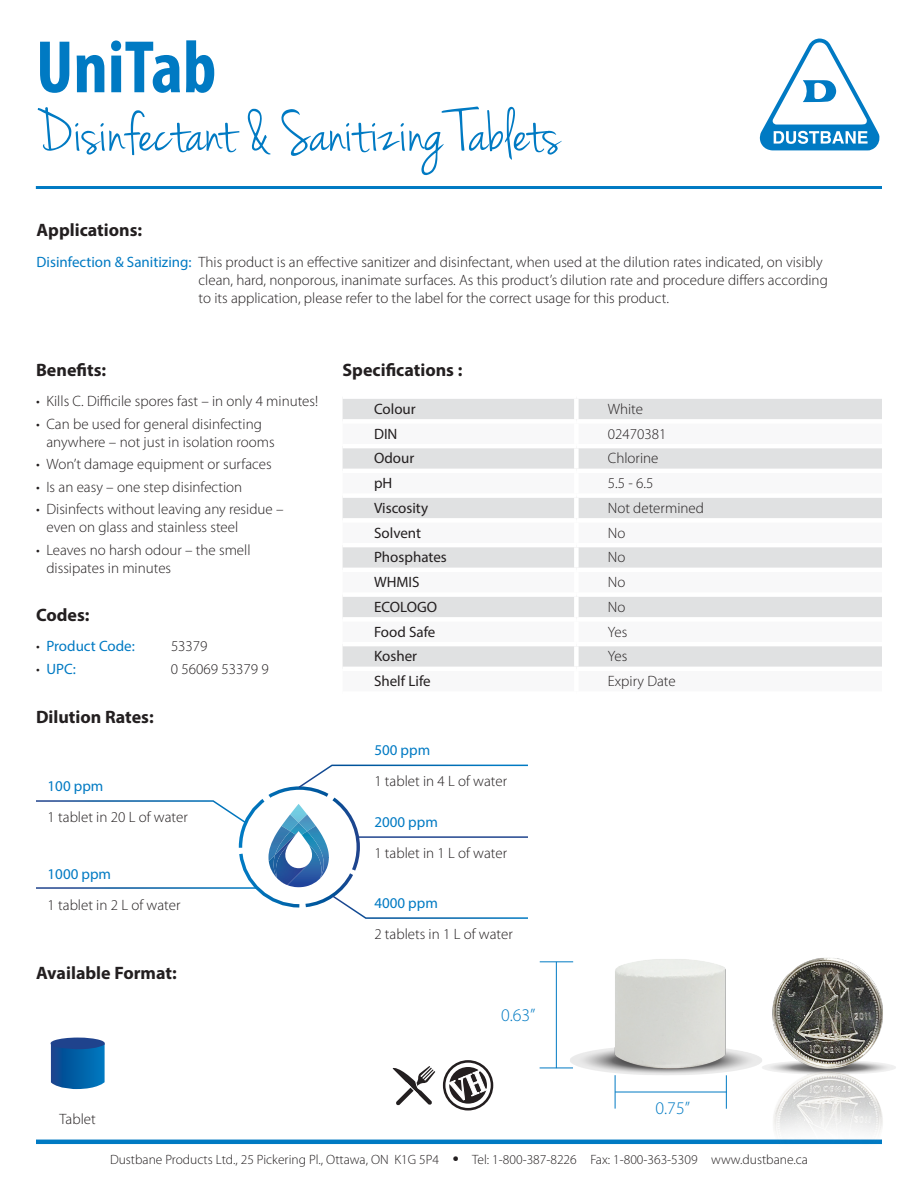
<style>
.page{position:relative;width:918px;height:1188px;background:#fff}
.page>*{position:absolute;margin:0;border:0;box-sizing:border-box;transform-origin:0 0}
.Product_Name{font:700 condensed 75px "Myriad Pro";color:#007ac3}
.Product_Description{font:63px "Jenna Sue";color:#007ac3}
.Subheader{font:700 18px "Myriad Pro";color:#231f20}
.t1{font:300 17.85px "Myriad Pro";color:#007ac3}
.body_text_10_12{font:300 15px/18px "Myriad Pro";color:#231f20}
.bullet_list{font:300 15px/18px "Myriad Pro";color:#231f20}
.table_text{font:15px "Myriad Pro";color:#231f20}
.table_text-2{font:300 15px "Myriad Pro";color:#231f20}
.body_text_10_12-2{font:15px "Myriad Pro";color:#007ac3}
.bullet_list-2{font:15px "Myriad Pro";color:#007ac3}
.t2{font:300 13.5px "Myriad Pro";color:#231f20}
.s1{font-weight:400;color:#007ac3}
.s2{font-weight:300;color:#231f20}
.s3{font-weight:900;font-size:16.5px}
</style>
<div class="page">
<hr style="left:36px;top:1140px;width:846px;height:4px;background:#007ac3">
<svg style="left:759px;top:38px;width:121px;height:113px"></svg>
<img style="left:525px;top:958px;width:371px;height:187px">
<hr style="left:540px;top:962px;width:33px;height:1px;background:#007ac3">
<hr style="left:556px;top:962px;width:1px;height:106px;background:#007ac3">
<hr style="left:540px;top:1068px;width:33px;height:1px;background:#007ac3">
<hr style="left:615px;top:1075px;width:1px;height:34px;background:#007ac3">
<hr style="left:615px;top:1092px;width:112px;height:1px;background:#007ac3">
<hr style="left:726px;top:1075px;width:1px;height:34px;background:#007ac3">
<div style="left:343px;top:399px;width:539px;height:20px;background:#e0e1e2"></div>
<svg style="left:343px;top:448px;width:539px;height:219px;fill:#e0e1e2"></svg>
<div style="left:574px;top:399px;width:5px;height:20px;background:#fff"></div>
<div style="left:574px;top:448px;width:5px;height:21px;background:#fff"></div>
<hr style="left:343px;top:469px;width:233px;height:4px;background:#fff">
<hr style="left:576px;top:469px;width:306px;height:4px;background:#fff">
<div style="left:574px;top:473px;width:5px;height:20px;background:#fff"></div>
<div style="left:343px;top:493px;width:233px;height:5px;background:#fff"></div>
<div style="left:576px;top:493px;width:306px;height:5px;background:#fff"></div>
<div style="left:574px;top:498px;width:5px;height:20px;background:#fff"></div>
<div style="left:343px;top:518px;width:233px;height:5px;background:#fff"></div>
<div style="left:576px;top:518px;width:306px;height:5px;background:#fff"></div>
<div style="left:574px;top:523px;width:5px;height:20px;background:#fff"></div>
<hr style="left:343px;top:543px;width:233px;height:4px;background:#fff">
<hr style="left:576px;top:543px;width:306px;height:4px;background:#fff">
<div style="left:574px;top:547px;width:5px;height:21px;background:#fff"></div>
<hr style="left:343px;top:568px;width:233px;height:4px;background:#fff">
<hr style="left:576px;top:568px;width:306px;height:4px;background:#fff">
<div style="left:574px;top:572px;width:5px;height:20px;background:#fff"></div>
<div style="left:343px;top:592px;width:233px;height:5px;background:#fff"></div>
<div style="left:576px;top:592px;width:306px;height:5px;background:#fff"></div>
<div style="left:574px;top:597px;width:5px;height:20px;background:#fff"></div>
<div style="left:343px;top:617px;width:233px;height:5px;background:#fff"></div>
<div style="left:576px;top:617px;width:306px;height:5px;background:#fff"></div>
<div style="left:574px;top:622px;width:5px;height:20px;background:#fff"></div>
<hr style="left:343px;top:642px;width:233px;height:4px;background:#fff">
<hr style="left:576px;top:642px;width:306px;height:4px;background:#fff">
<div style="left:574px;top:646px;width:5px;height:21px;background:#fff"></div>
<hr style="left:36px;top:186px;width:846px;height:3px;background:#007ac3">
<svg style="left:444px;top:1061px;width:48px;height:48px"></svg>
<div style="left:443px;top:1060px;width:50px;height:51px;border:3px solid #231e1f;border-radius:50%"></div>
<svg style="left:449px;top:1067px;width:38px;height:37px"></svg>
<svg style="left:448px;top:1070px;width:40px;height:31px"></svg>
<svg style="left:393px;top:1066px;width:42px;height:39px"></svg>
<svg style="left:36px;top:764px;width:492px;height:155px"></svg>
<svg style="left:51px;top:1038px;width:54px;height:51px"></svg>
<p class="Product_Name" style="left:36px;top:20px;width:182px">UniTab</p>
<p class="Product_Description" style="left:36px;top:96px;width:526px">Disinfectant &amp; Sanitizing Tablets</p>
<p class="Subheader" style="left:37px;top:218px;width:107px">Applications:</p>
<p class="body_text_10_12" style="left:199px;top:253px;width:631px;text-indent:-162px"><span class="s1">Disinfection &amp; Sanitizing:</span> This product is an effective sanitizer and disinfectant, when used at the dilution rates indicated, on visibly clean, hard, nonporous, inanimate surfaces. As this product’s dilution rate and procedure differs according to its application, please refer to the label for the correct usage for this product.</p>
<p class="Subheader" style="left:36px;top:359px;width:72px">Benefits:</p>
<p class="bullet_list" style="left:36px;top:392px;width:284px">• Kills C. Difficile spores fast – in only 4 minutes!</p>
<p class="bullet_list" style="left:46px;top:415px;width:230px;text-indent:-10px">• Can be used for general disinfecting anywhere – not just in isolation rooms</p>
<p class="bullet_list" style="left:36px;top:455px;width:237px">• Won’t damage equipment or surfaces</p>
<p class="bullet_list" style="left:36px;top:478px;width:208px">• Is an easy – one step disinfection</p>
<p class="bullet_list" style="left:46px;top:500px;width:239px;text-indent:-10px">• Disinfects without leaving any residue – even on glass and stainless steel</p>
<p class="bullet_list" style="left:46px;top:541px;width:206px;text-indent:-10px">• Leaves no harsh odour – the smell dissipates in minutes</p>
<p class="Subheader" style="left:36px;top:604px;width:55px">Codes:</p>
<p class="bullet_list-2" style="left:36px;top:637px;width:100px"><span class="s2">•</span> Product Code:</p>
<p class="bullet_list" style="left:171px;top:637px;width:38px">53379</p>
<p class="bullet_list-2" style="left:36px;top:660px;width:41px"><span class="s2">•</span> UPC:</p>
<p class="bullet_list" style="left:171px;top:660px;width:99px">0 56069 53379 9</p>
<p class="Subheader" style="left:36px;top:705px;width:119px">Dilution Rates:</p>
<p class="body_text_10_12-2" style="left:48px;top:776px;width:57px">100 ppm</p>
<p class="body_text_10_12" style="left:48px;top:808px;width:142px">1 tablet in 20 L of water</p>
<p class="body_text_10_12-2" style="left:48px;top:864px;width:65px">1000 ppm</p>
<p class="body_text_10_12" style="left:48px;top:896px;width:134px">1 tablet in 2 L of water</p>
<p class="Subheader" style="left:36px;top:961px;width:142px">Available Format:</p>
<p class="Subheader" style="left:343px;top:359px;width:121px">Specifications :</p>
<p class="table_text" style="left:374px;top:400px;width:43px">Colour</p>
<p class="table_text-2" style="left:608px;top:400px;width:37px">White</p>
<p class="table_text" style="left:374px;top:424px;width:25px">DIN</p>
<p class="table_text-2" style="left:608px;top:425px;width:60px">02470381</p>
<p class="table_text" style="left:374px;top:449px;width:42px">Odour</p>
<p class="table_text-2" style="left:608px;top:449px;width:52px">Chlorine</p>
<p class="table_text" style="left:374px;top:474px;width:20px">pH</p>
<p class="table_text-2" style="left:608px;top:474px;width:47px">5.5 - 6.5</p>
<p class="table_text" style="left:374px;top:499px;width:56px">Viscosity</p>
<p class="table_text-2" style="left:608px;top:499px;width:98px">Not determined</p>
<p class="table_text" style="left:374px;top:523px;width:49px">Solvent</p>
<p class="table_text-2" style="left:608px;top:524px;width:19px">No</p>
<p class="table_text" style="left:374px;top:548px;width:74px">Phosphates</p>
<p class="table_text-2" style="left:608px;top:548px;width:19px">No</p>
<p class="table_text" style="left:374px;top:573px;width:47px">WHMIS</p>
<p class="table_text-2" style="left:608px;top:573px;width:19px">No</p>
<p class="table_text" style="left:374px;top:598px;width:64px">ECOLOGO</p>
<p class="table_text-2" style="left:608px;top:598px;width:19px">No</p>
<p class="table_text" style="left:374px;top:622px;width:63px">Food Safe</p>
<p class="table_text-2" style="left:608px;top:623px;width:21px">Yes</p>
<p class="table_text" style="left:374px;top:647px;width:45px">Kosher</p>
<p class="table_text-2" style="left:608px;top:647px;width:21px">Yes</p>
<p class="table_text" style="left:374px;top:672px;width:58px">Shelf Life</p>
<p class="table_text-2" style="left:608px;top:672px;width:69px">Expiry Date</p>
<p class="body_text_10_12-2" style="left:374px;top:741px;width:57px">500 ppm</p>
<p class="body_text_10_12" style="left:374px;top:772px;width:134px">1 tablet in 4 L of water</p>
<p class="body_text_10_12-2" style="left:374px;top:813px;width:65px">2000 ppm</p>
<p class="body_text_10_12" style="left:374px;top:844px;width:134px">1 tablet in 1 L of water</p>
<p class="body_text_10_12-2" style="left:374px;top:894px;width:65px">4000 ppm</p>
<p class="body_text_10_12" style="left:374px;top:925px;width:140px">2 tablets in 1 L of water</p>
<p class="t1" style="left:501px;top:1004px;width:36px">0.63”</p>
<p class="body_text_10_12" style="left:60px;top:1110px;width:38px">Tablet</p>
<p class="t1" style="left:656px;top:1098px;width:36px">0.75”</p>
<p class="t2" style="left:110px;top:1152px;width:699px">Dustbane Products Ltd., 25 Pickering Pl., Ottawa, ON K1G 5P4 <span class="s3">•</span> Tel: 1-800-387-8226 Fax: 1-800-363-5309 www.dustbane.ca</p>
</div>
